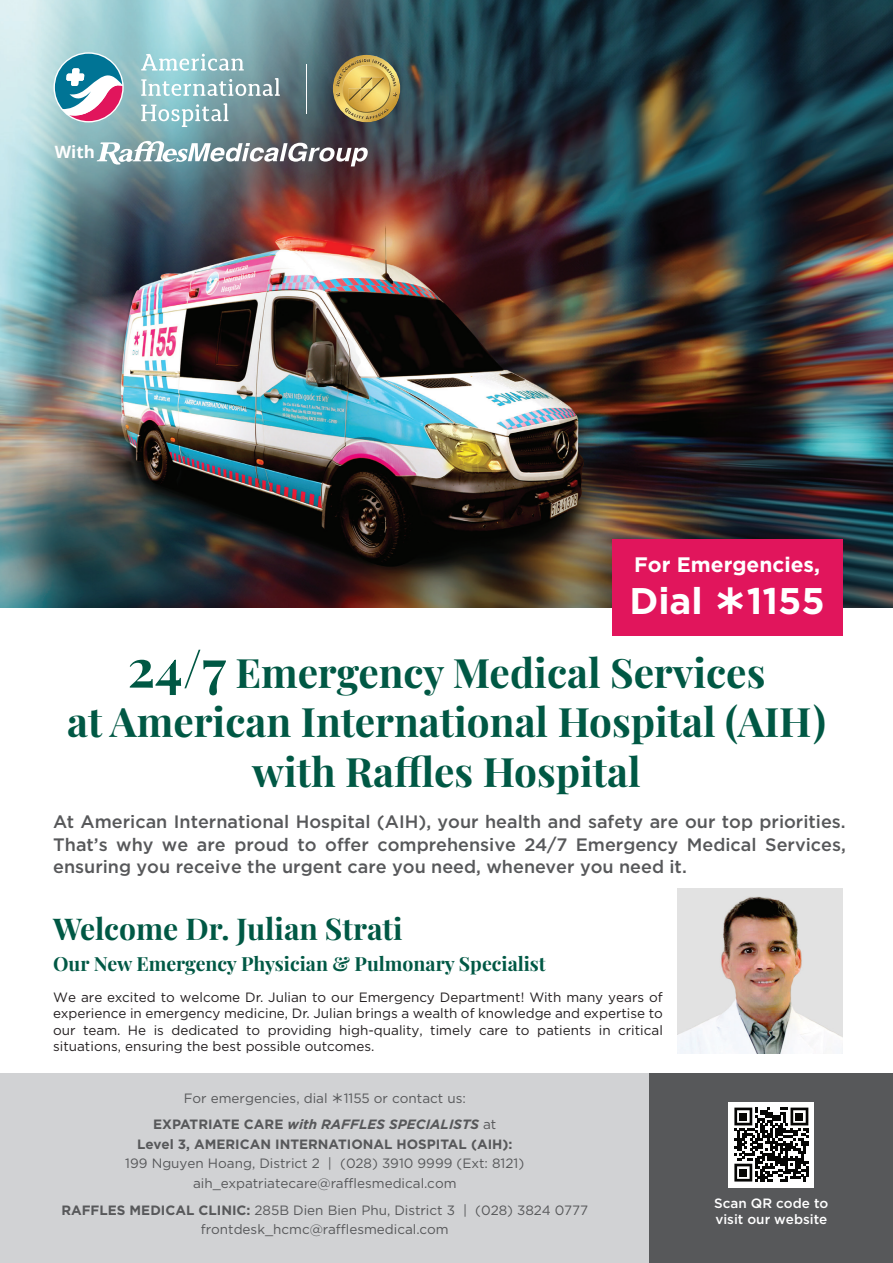
<style>
.page{position:relative;width:893px;height:1263px;background:#fff}
.page>*{position:absolute;margin:0;border:0;box-sizing:border-box;transform-origin:0 0}
.t1{font:700 40.5px/49.5px "Playfair Display";color:#005844;text-align:center}
.t2{font:700 37.05px "SVN Gotham";color:#fff}
.t3{font:700 30px "Playfair Display";color:#005844}
.t4{font:700 21px "SVN Gotham";color:#fff}
.t5{font:700 19.5px "Playfair Display";color:#005844}
.t6{font:18px/22.5px "SVN Gotham";color:#57585a;text-align:justify}
.t7{font:700 16.95px "Open Sans";color:#fff}
.t8{font:13.5px/16.5px "SVN Gotham";color:#231f20;text-align:justify}
.t9{font:13.5px/19.5px "SVN Gotham";color:#57585a;text-align:center}
.t10{font:700 13.5px "SVN Gotham";color:#57585a}
.t11{font:13.5px/16.5px "SVN Gotham";color:#fff}
.s1{font-size:52.5px}
.s2{font-weight:700}
.s3{font-weight:700;font-style:italic}
</style>
<div class="page">
<img style="left:0;top:0;width:893px;height:608px">
<div style="left:0;top:1074px;width:893px;height:189px;background:#d1d2d4"></div>
<img style="left:677px;top:888px;width:165px;height:165px">
<div style="left:612px;top:539px;width:230px;height:96px;background:#e1155c"></div>
<svg style="left:141px;top:54px;width:103px;height:17px"></svg>
<svg style="left:141px;top:78px;width:139px;height:18px"></svg>
<svg style="left:141px;top:103px;width:87px;height:24px"></svg>
<svg style="left:55px;top:54px;width:67px;height:67px"></svg>
<hr style="left:306px;top:64px;width:1px;height:50px;background:#fff">
<img style="left:333px;top:55px;width:67px;height:67px;border-radius:34px">
<svg style="left:97px;top:141px;width:271px;height:25px"></svg>
<div style="left:650px;top:1074px;width:243px;height:189px;background:#57585a"></div>
<div style="left:729px;top:1102px;width:85px;height:85px;background:#fff"></div>
<svg style="left:734px;top:1107px;width:74px;height:74px"></svg>
<div style="left:739px;top:1113px;width:8px;height:7px;background:#050504"></div>
<div style="left:796px;top:1113px;width:7px;height:7px;background:#050504"></div>
<div style="left:739px;top:1169px;width:8px;height:7px;background:#050504"></div>
<p class="t7" style="left:55px;top:140px;width:42px">With</p>
<h3 class="t4" style="left:634px;top:548px;width:187px">For Emergencies,</h3>
<h2 class="t2" style="left:629px;top:571px;width:197px">Dial 1155</h2>
<h1 class="t1" style="left:67px;top:644px;width:760px"><span class="s1">24/7</span> Emergency Medical Services<br>at American International Hospital (AIH) with Raffles Hospital</h1>
<p class="t6" style="left:53px;top:809px;width:794px">At American International Hospital (AIH), your health and safety are our top priorities.<br>That’s why we are proud to offer comprehensive 24/7 Emergency Medical Services, ensuring you receive the urgent care you need, whenever you need it.</p>
<h3 class="t3" style="left:53px;top:904px;width:351px">Welcome Dr. Julian Strati</h3>
<h3 class="t5" style="left:53px;top:948px;width:494px">Our New Emergency Physician &amp; Pulmonary Specialist</h3>
<p class="t8" style="left:53px;top:988px;width:611px">We are excited to welcome Dr. Julian to our Emergency Department! With many years of experience in emergency medicine, Dr. Julian brings a wealth of knowledge and expertise to our team. He is dedicated to providing high-quality, timely care to patients in critical situations, ensuring the best possible outcomes.</p>
<p class="t9" style="left:153px;top:1084px;width:345px;line-height:26.4px">For emergencies, dial 1155 or contact us:<br><span class="s2">EXPATRIATE CARE</span> <span class="s3">with RAFFLES SPECIALISTS</span> at</p>
<p class="t10" style="left:137px;top:1133px;width:377px">Level 3, AMERICAN INTERNATIONAL HOSPITAL (AIH):</p>
<p class="t9" style="left:125px;top:1153px;width:400px">199 Nguyen Hoang, District 2 | (028) 3910 9999 (Ext: 8121) aih_expatriatecare@rafflesmedical.com</p>
<p class="t9" style="left:61px;top:1199px;width:528px"><span class="s2">RAFFLES MEDICAL CLINIC:</span> 285B Dien Bien Phu, District 3 | (028) 3824 0777 frontdesk_hcmc@rafflesmedical.com</p>
<p class="t11" style="left:714px;top:1193px;width:116px">Scan QR code to visit our website</p>
</div>
